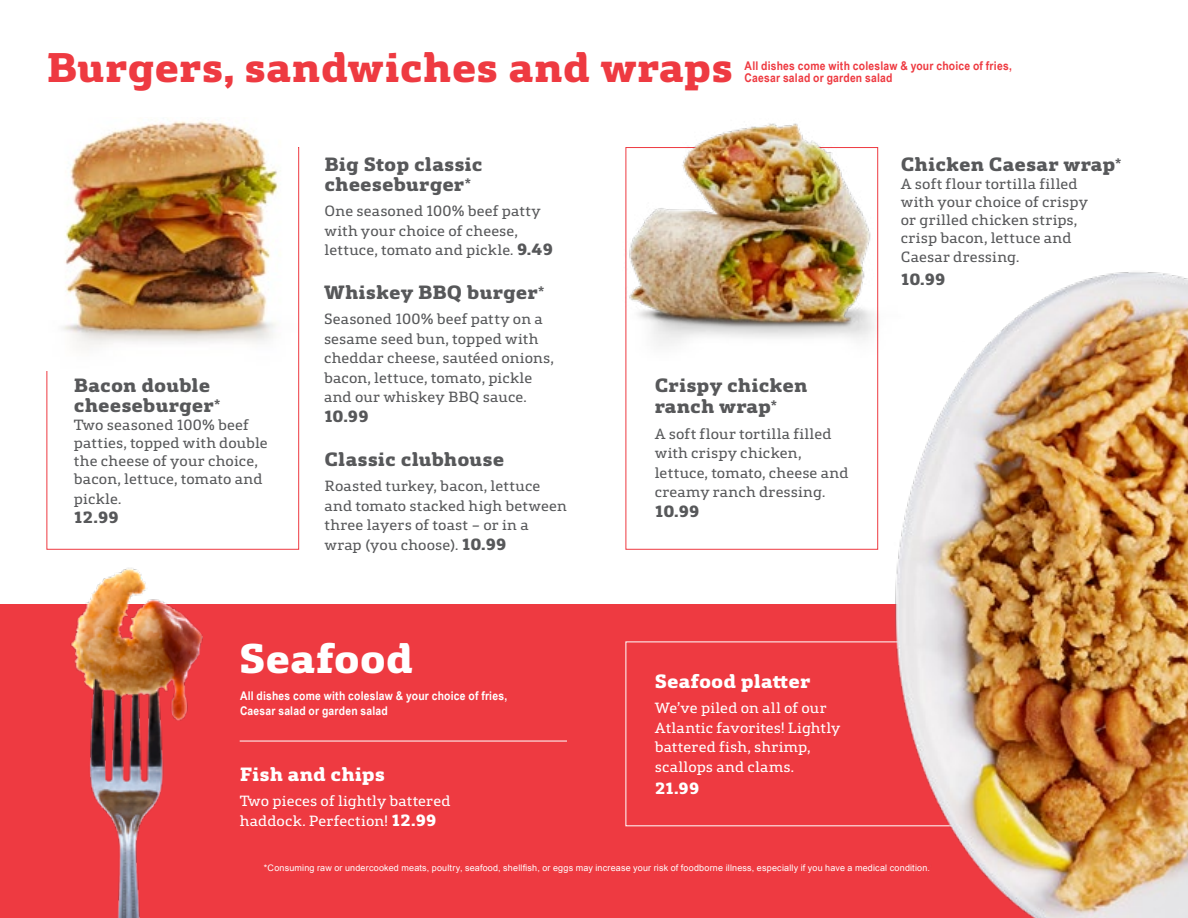
<style>
.page{position:relative;width:1188px;height:918px;background:#fff}
.page>*{position:absolute;margin:0;border:0;box-sizing:border-box;transform-origin:0 0}
.Futura_Copy{font:800 42px "FS Silas Slab";color:#ee3a41;scale:1.05 1}
.Futura_Copy-2{font:800 42px "FS Silas Slab";letter-spacing:-.005em;color:#fff;scale:1.05 1}
.Futura_Copy-3{font:800 19.5px/20px "FS Silas Slab";color:#57585a;scale:1.05 1}
.Futura_Copy-4{font:800 19.5px "FS Silas Slab";color:#fff;scale:1.05 1}
.Futura_Copy-5{font:800 16.5px "FS Silas Slab";letter-spacing:-.005em;color:#57585a;scale:1.05 1}
.Futura_Copy-6{font:800 16.5px "FS Silas Slab";color:#fff;scale:1.05 1}
.Futura_Copy-7{font:15px/19.5px "FS Silas Slab";letter-spacing:.01em;color:#57585a;scale:1.05 1}
.Futura_Copy-8{font:15px/19.5px "FS Silas Slab";letter-spacing:.005em;color:#fff;scale:1.05 1}
.Futura_Copy-9{font:700 12px/12px "Arial Narrow";letter-spacing:.015em;color:#ee3a41;scale:1.05 1}
.Futura_Copy-10{font:700 12px/15px "Arial Narrow";letter-spacing:.015em;color:#fff;scale:1.05 1}
.Futura_Copy-11{font:9px "Arial";letter-spacing:.02em;color:#fff}
.s1{font-weight:400;font-size:16.5px}
.s2{font-weight:800;font-size:16.5px}
</style>
<div class="page">
<div style="left:0;top:605px;width:1188px;height:313px;background:#ee3a41"></div>
<img style="left:64px;top:568px;width:169px;height:350px">
<img style="left:63px;top:121px;width:216px;height:229px">
<img style="left:625px;top:123px;width:254px;height:238px">
<img style="left:878px;top:220px;width:310px;height:698px">
<hr style="left:240px;top:741px;width:327px;height:1px;background:#fff">
<p class="Futura_Copy" style="left:46px;top:30px;width:656px">Burgers, sandwiches and wraps</p>
<p class="Futura_Copy-9" style="left:745px;top:59px;width:256px">All dishes come with coleslaw &amp; your choice of fries,<br>Caesar salad or garden salad</p>
<p class="Futura_Copy-3" style="left:74px;top:373px;width:141px">Bacon double cheeseburger<span class="s1">*</span></p>
<p class="Futura_Copy-7" style="left:74px;top:414px;width:186px;line-height:18px">Two seasoned 100% beef patties, topped with double the cheese of your choice, bacon, lettuce, tomato and</p>
<p class="Futura_Copy-7" style="left:74px;top:487px;width:47px">pickle.</p>
<p class="Futura_Copy-5" style="left:74px;top:502px;width:44px">12.99</p>
<p class="Futura_Copy-3" style="left:324px;top:152px;width:152px">Big Stop classic cheeseburger<span class="s1">*</span></p>
<p class="Futura_Copy-7" style="left:324px;top:200px;width:219px">One seasoned 100% beef patty with your choice of cheese, lettuce, tomato and pickle. <span class="s2">9.49</span></p>
<p class="Futura_Copy-3" style="left:324px;top:280px;width:212px">Whiskey BBQ burger<span class="s1">*</span></p>
<p class="Futura_Copy-7" style="left:324px;top:308px;width:221px">Seasoned 100% beef patty on a sesame seed bun, topped with cheddar cheese, sautéed onions, bacon, lettuce, tomato, pickle and our whiskey BBQ sauce.</p>
<p class="Futura_Copy-5" style="left:324px;top:401px;width:44px">10.99</p>
<p class="Futura_Copy-3" style="left:324px;top:447px;width:173px">Classic clubhouse</p>
<p class="Futura_Copy-7" style="left:324px;top:475px;width:232px">Roasted turkey, bacon, lettuce and tomato stacked high between three layers of toast − or in a wrap (you choose). <span class="s2">10.99</span></p>
<p class="Futura_Copy-2" style="left:239px;top:620px;width:167px">Seafood</p>
<p class="Futura_Copy-10" style="left:240px;top:688px;width:256px">All dishes come with coleslaw &amp; your choice of fries,<br>Caesar salad or garden salad</p>
<p class="Futura_Copy-4" style="left:240px;top:757px;width:140px">Fish and chips</p>
<p class="Futura_Copy-8" style="left:240px;top:789px;width:202px">Two pieces of lightly battered haddock. Perfection! <span class="s2">12.99</span></p>
<p class="Futura_Copy-3" style="left:655px;top:373px;width:147px;line-height:21px">Crispy chicken ranch wrap<span class="s1">*</span></p>
<p class="Futura_Copy-7" style="left:655px;top:422px;width:186px">A soft flour tortilla filled with crispy chicken, lettuce, tomato, cheese and creamy ranch dressing.</p>
<p class="Futura_Copy-5" style="left:655px;top:496px;width:44px">10.99</p>
<p class="Futura_Copy-3" style="left:901px;top:152px;width:211px">Chicken Caesar wrap<span class="s1">*</span></p>
<p class="Futura_Copy-7" style="left:901px;top:173px;width:180px;line-height:18px">A soft flour tortilla filled with your choice of crispy or grilled chicken strips, crisp bacon, lettuce and</p>
<p class="Futura_Copy-7" style="left:901px;top:246px;width:115px">Caesar dressing.</p>
<p class="Futura_Copy-5" style="left:901px;top:264px;width:44px">10.99</p>
<p class="Futura_Copy-4" style="left:655px;top:663px;width:150px">Seafood platter</p>
<p class="Futura_Copy-8" style="left:655px;top:697px;width:178px">We’ve piled on all of our<br>Atlantic favorites! Lightly battered fish, shrimp, scallops and clams.</p>
<p class="Futura_Copy-6" style="left:655px;top:774px;width:44px">21.99</p>
<p class="Futura_Copy-11" style="left:264px;top:861px;width:668px">*Consuming raw or undercooked meats, poultry, seafood, shellfish, or eggs may increase your risk of foodborne illness, especially if you have a medical condition.</p>
</div>
